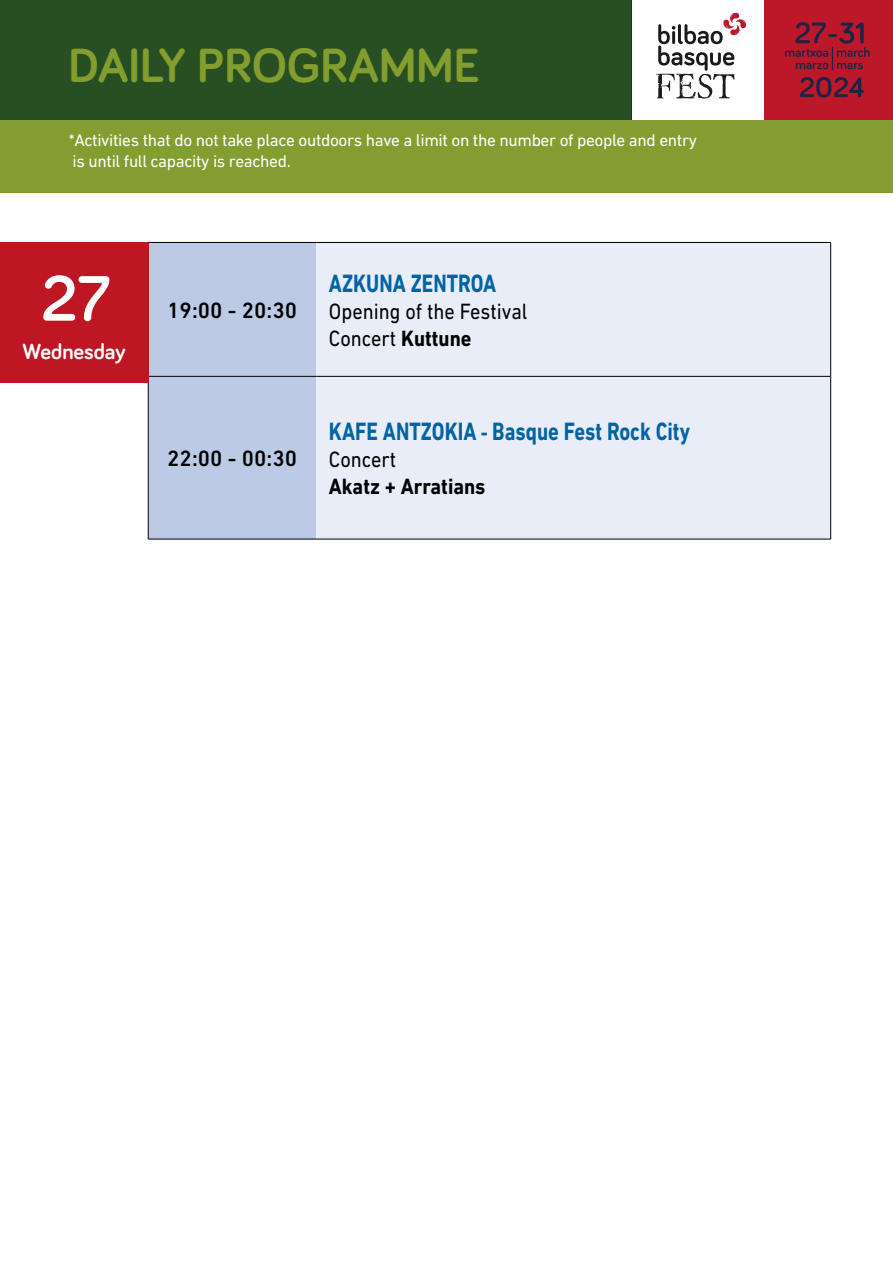
<style>
.page{position:relative;width:893px;height:1263px;background:#fff}
.page>*{position:absolute;margin:0;border:0;box-sizing:border-box;transform-origin:0 0}
.t1{font:700 66.15px "Bariol";color:#fff}
.t2{font:700 49.5px "Bariol";color:#839e2f}
.t3{font:700 25.5px "DIN Next LT Pro";color:#0063a4;scale:.8 1}
.t4{font:22.5px/27px "DIN Next LT Pro";color:#000;scale:.9 1}
.t5{font:500 22.5px "DIN Next LT Pro";color:#000}
.t6{font:700 22.5px "DIN Next LT Pro";color:#000;scale:.9 1}
.t7{font:700 22.5px "Bariol";color:#fff}
.t8{font:17.25px/20.7px "DIN Next LT Pro";letter-spacing:-.02em;color:#fff}
.s1{font-weight:700}
.s2{font-size:22.5px}
</style>
<div class="page">
<div style="left:0;top:0;width:893px;height:120px;background:#274f23"></div>
<div style="left:762px;top:0;width:131px;height:119px;background:#bd1829"></div>
<svg style="left:800px;top:77px;width:64px;height:21px"></svg>
<svg style="left:785px;top:22px;width:85px;height:48px"></svg>
<svg style="left:632px;top:0;width:132px;height:120px;background:#e7e4e5"></svg>
<div style="left:0;top:120px;width:893px;height:72px;background:#829e30"></div>
<div style="left:149px;top:243px;width:167px;height:296px;background:#bdcae5"></div>
<div style="left:316px;top:243px;width:514px;height:296px;background:#e9edf7"></div>
<hr style="left:148px;top:242px;width:168px;height:1px;background:#000">
<hr style="left:148px;top:243px;width:1px;height:133px;background:#000">
<hr style="left:316px;top:242px;width:515px;height:1px;background:#000">
<hr style="left:830px;top:243px;width:1px;height:133px;background:#000">
<hr style="left:148px;top:376px;width:1px;height:163px;background:#000">
<hr style="left:830px;top:376px;width:1px;height:163px;background:#000">
<hr style="left:148px;top:539px;width:168px;height:1px;background:#000">
<hr style="left:316px;top:539px;width:515px;height:1px;background:#000">
<hr style="left:148px;top:376px;width:168px;height:1px;background:#000">
<hr style="left:316px;top:376px;width:515px;height:1px;background:#000">
<div style="left:0;top:242px;width:148px;height:141px;background:#be1622"></div>
<h2 class="t2" style="left:68px;top:32px;width:413px">DAILY PROGRAMME</h2>
<p class="t8" style="left:69px;top:130px;width:630px">*Activities that do not take place outdoors have a limit on the number of people and entry is until full capacity is reached.</p>
<h1 class="t1" style="left:41px;top:253px;width:72px">27</h1>
<h3 class="t7" style="left:23px;top:336px;width:105px">Wednesday</h3>
<h3 class="t5" style="left:167px;top:297px;width:131px">19:00 - 20:30</h3>
<h3 class="t5" style="left:167px;top:445px;width:131px">22:00 - 00:30</h3>
<h3 class="t3" style="left:329px;top:268px;width:211px">AZKUNA ZENTROA</h3>
<h3 class="t4" style="left:329px;top:298px;width:222px">Opening of the Festival<br>Concert <span class="s1">Kuttune</span></h3>
<h3 class="t3" style="left:329px;top:417px;width:453px">KAFE ANTZOKIA <span class="s2">-</span> Basque Fest Rock City</h3>
<h3 class="t4" style="left:329px;top:446px;width:76px">Concert</h3>
<h3 class="t6" style="left:329px;top:473px;width:175px">Akatz + Arratians</h3>
</div>
